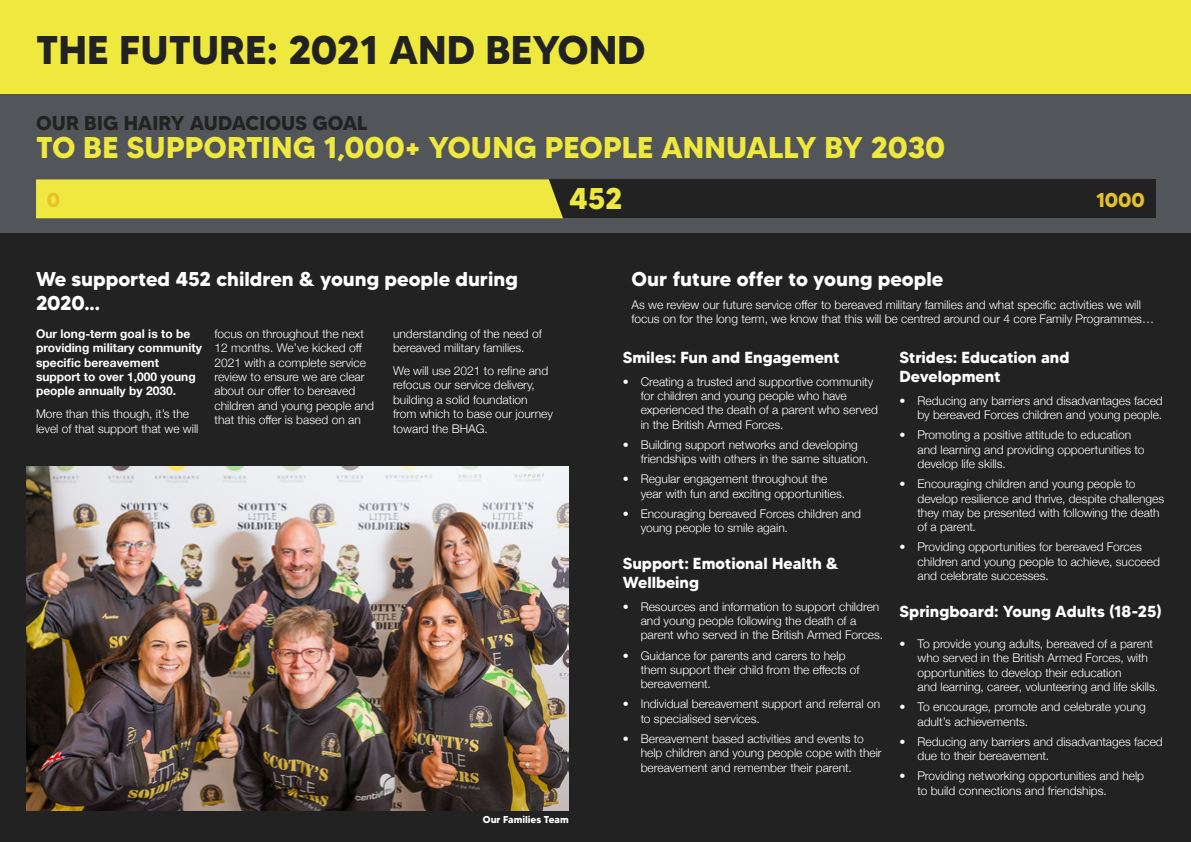
<style>
.page{position:relative;width:1191px;height:842px;background:#fff}
.page>*{position:absolute;margin:0;border:0;box-sizing:border-box;transform-origin:0 0}
.t1{font:700 40px "MADETOMMY";color:#222}
.t2{font:700 30px "MADETOMMY";letter-spacing:-.005em;color:#eee83f}
.t3{font:700 20px/24px "MADETOMMY";color:#fff}
.t4{font:700 20px "MADETOMMY";color:#222}
.t5{font:700 20px "MADETOMMY";color:#e5c12a}
.t6{font:700 16px/19.2px "MADETOMMY";color:#fff}
.t7{font:300 12px/14.4px "Helvetica Neue";color:#fff}
.t8{font:700 12px/14.4px "Helvetica Neue";color:#fff}
.t9{font:700 10px "MADETOMMY";color:#fff}
</style>
<div class="page">
<div style="left:0;top:232px;width:1191px;height:610px;background:#222"></div>
<img style="left:27px;top:466px;width:542px;height:345px">
<div style="left:0;top:94px;width:1191px;height:138px;background:#52565a"></div>
<div style="left:0;top:0;width:1191px;height:94px;background:#eee83f"></div>
<div style="left:36px;top:179px;width:1119px;height:39px;background:#222"></div>
<div style="left:36px;top:179px;width:527px;height:39px;background:#eee840"></div>
<h1 class="t1" style="left:36px;top:25px;width:611px">THE FUTURE: 2021 AND BEYOND</h1>
<h3 class="t4" style="left:36px;top:111px;width:333px">OUR BIG HAIRY AUDACIOUS GOAL</h3>
<h2 class="t2" style="left:36px;top:129px;width:910px">TO BE SUPPORTING 1,000+ YOUNG PEOPLE ANNUALLY BY 2030</h2>
<h3 class="t5" style="left:47px;top:187px;width:15px">0</h3>
<h2 class="t2" style="left:569px;top:180px;width:55px">452</h2>
<h3 class="t5" style="left:1096px;top:187px;width:50px">1000</h3>
<h3 class="t3" style="left:36px;top:267px;width:483px">We supported 452 children &amp; young people during<br>2020...</h3>
<p class="t8" style="left:36px;top:327px;width:167px">Our long-term goal is to be providing military community specific bereavement support to over 1,000 young people annually by 2030.</p>
<p class="t7" style="left:36px;top:406px;width:164px">More than this though, it’s the level of that support that we will</p>
<p class="t7" style="left:214px;top:325px;width:161px">focus on throughout the next<br>12 months. We’ve kicked off<br>2021 with a complete service review to ensure we are clear about our offer to bereaved children and young people and that this offer is based on an</p>
<p class="t7" style="left:393px;top:325px;width:150px">understanding of the need of bereaved military families.</p>
<p class="t7" style="left:393px;top:363px;width:162px">We will use 2021 to refine and refocus our service delivery, building a solid foundation from which to base our journey toward the BHAG.</p>
<p class="t9" style="left:483px;top:813px;width:87px">Our Families Team</p>
<h3 class="t3" style="left:631px;top:267px;width:313px">Our future offer to young people</h3>
<p class="t7" style="left:631px;top:297px;width:524px">As we review our future service offer to bereaved military families and what specific activities we will focus on for the long term, we know that this will be centred around our 4 core Family Programmes…</p>
<h3 class="t6" style="left:622px;top:347px;width:219px">Smiles: Fun and Engagement</h3>
<p class="t7" style="left:640px;top:373px;width:239px;text-indent:-18px">• Creating a trusted and supportive community for children and young people who have experienced the death of a parent who served in the British Armed Forces.</p>
<p class="t7" style="left:640px;top:437px;width:229px;text-indent:-18px">• Building support networks and developing friendships with others in the same situation.</p>
<p class="t7" style="left:640px;top:471px;width:206px;text-indent:-18px">• Regular engagement throughout the year with fun and exciting opportunities.</p>
<p class="t7" style="left:640px;top:505px;width:222px;text-indent:-18px">• Encouraging bereaved Forces children and young people to smile again.</p>
<h3 class="t6" style="left:622px;top:553px;width:217px">Support: Emotional Health &amp;<br>Wellbeing</h3>
<p class="t7" style="left:640px;top:598px;width:244px;text-indent:-18px">• Resources and information to support children and young people following the death of a parent who served in the British Armed Forces.</p>
<p class="t7" style="left:640px;top:647px;width:220px;text-indent:-18px">• Guidance for parents and carers to help them support their child from the effects of bereavement.</p>
<p class="t7" style="left:640px;top:696px;width:241px;text-indent:-18px">• Individual bereavement support and referral on to specialised services.</p>
<p class="t7" style="left:640px;top:730px;width:242px;text-indent:-18px">• Bereavement based activities and events to help children and young people cope with their bereavement and remember their parent.</p>
<h3 class="t6" style="left:899px;top:347px;width:171px">Strides: Education and<br>Development</h3>
<p class="t7" style="left:899px;top:392px;width:265px;text-align:right">• Reducing any barriers and disadvantages faced by bereaved Forces children and young people.</p>
<p class="t7" style="left:917px;top:427px;width:228px;text-indent:-18px">• Promoting a positive attitude to education and learning and providing oppoertunities to develop life skills.</p>
<p class="t7" style="left:917px;top:476px;width:248px;text-indent:-18px">• Encouraging children and young people to develop resilience and thrive, despite challenges they may be presented with following the death of a parent.</p>
<p class="t7" style="left:917px;top:539px;width:244px;text-indent:-18px">• Providing opportunities for bereaved Forces children and young people to achieve, succeed and celebrate successes.</p>
<h3 class="t6" style="left:899px;top:601px;width:264px">Springboard: Young Adults (18-25)</h3>
<p class="t7" style="left:917px;top:636px;width:242px;text-indent:-18px">• To provide young adults, bereaved of a parent who served in the British Armed Forces, with opportunities to develop their education<br>and learning, career, volunteering and life skills.</p>
<p class="t7" style="left:917px;top:699px;width:230px;text-indent:-18px">• To encourage, promote and celebrate young adult’s achievements.</p>
<p class="t7" style="left:917px;top:733px;width:247px;text-indent:-18px">• Reducing any barriers and disadvantages faced due to their bereavement.</p>
<p class="t7" style="left:917px;top:768px;width:228px;text-indent:-18px">• Providing networking opportunities and help to build connections and friendships.</p>
</div>
